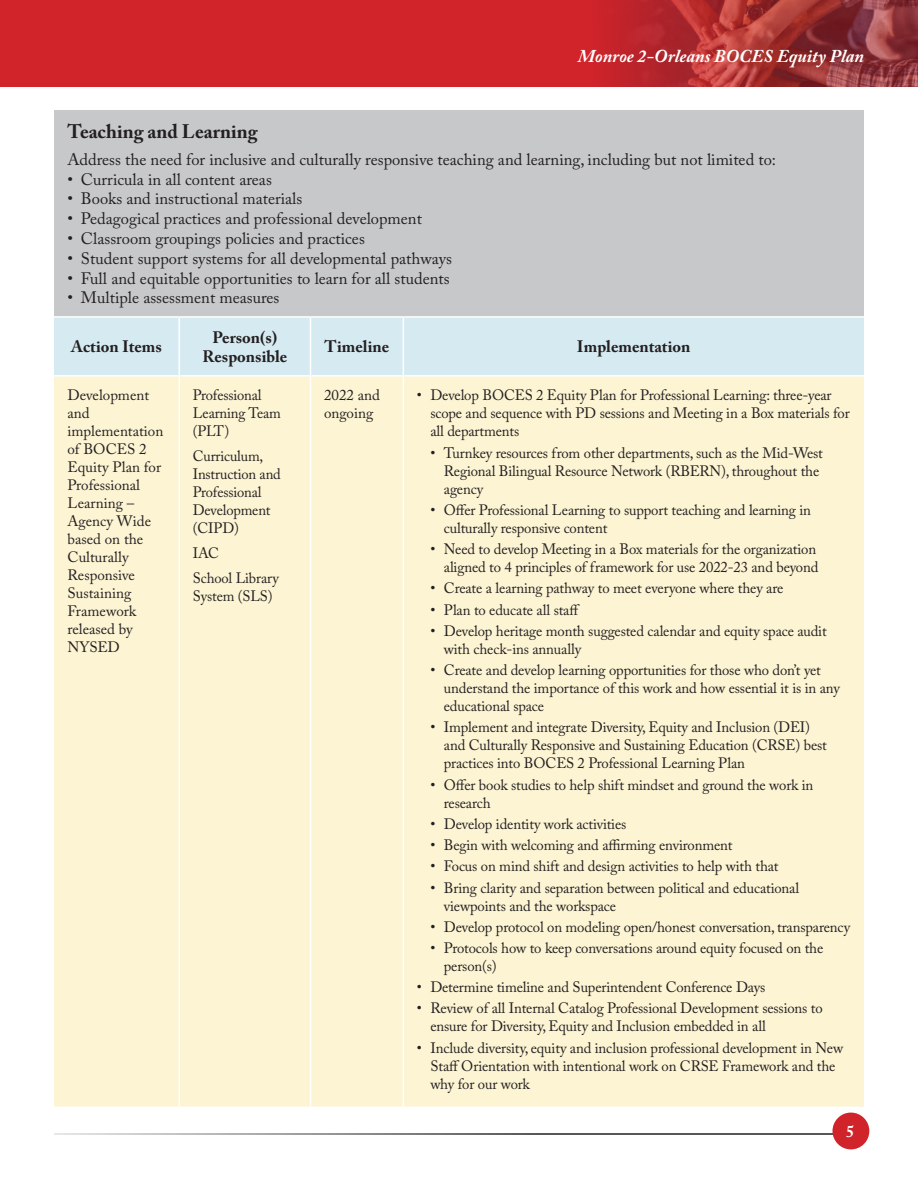
<style>
.page{position:relative;width:918px;height:1188px;background:#fff}
.page>*{position:absolute;margin:0;border:0;box-sizing:border-box;transform-origin:0 0}
.subhead_13{font:700 19.5px "Adobe Caslon Pro";color:#231f20}
.t1{font:italic 700 18px "Adobe Caslon Pro";color:#fff}
.body{font:16.5px "Adobe Caslon Pro";color:#231f20}
.titles{font:700 16.5px/19.8px "Adobe Caslon Pro";color:#231f20;text-align:center}
.t2{font:700 16.5px "Adobe Caslon Pro";color:#fff}
.body_2{font:15px/18px "Adobe Caslon Pro";letter-spacing:-.01em;color:#231f20}
</style>
<div class="page">
<div style="left:0;top:0;width:918px;height:86px;background:#d1232a"></div>
<hr style="left:54px;top:1133px;width:808px;height:2px;background:#231f20">
<div style="left:833px;top:1113px;width:36px;height:36px;background:#d1232a;border-radius:50%"></div>
<img style="left:610px;top:0;width:308px;height:86px">
<div style="left:54px;top:110px;width:810px;height:207px;background:#c7c8ca"></div>
<div style="left:54px;top:318px;width:810px;height:57px;background:#d6eaf2"></div>
<div style="left:54px;top:377px;width:810px;height:730px;background:#fcf4d3"></div>
<hr style="left:54px;top:316px;width:125px;height:2px;background:#fff">
<hr style="left:179px;top:316px;width:131px;height:2px;background:#fff">
<hr style="left:179px;top:318px;width:1px;height:57px;background:#fff">
<hr style="left:310px;top:316px;width:93px;height:2px;background:#fff">
<hr style="left:310px;top:318px;width:1px;height:57px;background:#fff">
<hr style="left:403px;top:316px;width:461px;height:2px;background:#fff">
<hr style="left:403px;top:318px;width:1px;height:57px;background:#fff">
<hr style="left:179px;top:377px;width:1px;height:730px;background:#fff">
<hr style="left:310px;top:377px;width:1px;height:730px;background:#fff">
<hr style="left:403px;top:377px;width:1px;height:730px;background:#fff">
<p class="t1" style="left:578px;top:45px;width:288px">Monroe 2-Orleans BOCES Equity Plan</p>
<p class="subhead_13" style="left:68px;top:120px;width:192px">Teaching and Learning</p>
<p class="body" style="left:68px;top:149px;width:710px">Address the need for inclusive and culturally responsive teaching and learning, including but not limited to:</p>
<p class="body" style="left:68px;top:169px;width:206px">• Curricula in all content areas</p>
<p class="body" style="left:68px;top:189px;width:236px">• Books and instructional materials</p>
<p class="body" style="left:68px;top:209px;width:356px">• Pedagogical practices and professional development</p>
<p class="body" style="left:68px;top:229px;width:299px">• Classroom groupings policies and practices</p>
<p class="body" style="left:68px;top:248px;width:386px">• Student support systems for all developmental pathways</p>
<p class="body" style="left:68px;top:268px;width:384px">• Full and equitable opportunities to learn for all students</p>
<p class="body" style="left:68px;top:288px;width:213px">• Multiple assessment measures</p>
<p class="titles" style="left:71px;top:337px;width:92px">Action Items</p>
<p class="titles" style="left:202px;top:327px;width:86px">Person(s)<br>Responsible</p>
<p class="titles" style="left:325px;top:337px;width:66px">Timeline</p>
<p class="titles" style="left:577px;top:337px;width:115px">Implementation</p>
<p class="body_2" style="left:68px;top:386px;width:97px">Development and implementation of BOCES 2<br>Equity Plan for<br>Professional<br>Learning –<br>Agency Wide based on the<br>Culturally<br>Responsive<br>Sustaining<br>Framework released by<br>NYSED</p>
<p class="body_2" style="left:193px;top:386px;width:90px">Professional<br>Learning Team (PLT)</p>
<p class="body_2" style="left:324px;top:386px;width:58px">2022 and ongoing</p>
<p class="body_2" style="left:430px;top:386px;width:421px;text-indent:-14px">• Develop BOCES 2 Equity Plan for Professional Learning: three-year scope and sequence with PD sessions and Meeting in a Box materials for all departments</p>
<p class="body_2" style="left:444px;top:443px;width:381px;text-indent:-14px">• Turnkey resources from other departments, such as the Mid-West<br>Regional Bilingual Resource Network (RBERN), throughout the agency</p>
<p class="body_2" style="left:444px;top:501px;width:369px;text-indent:-14px">• Offer Professional Learning to support teaching and learning in culturally responsive content</p>
<p class="body_2" style="left:430px;top:540px;width:390px;text-align:right">• Need to develop Meeting in a Box materials for the organization aligned to 4 principles of framework for use 2022-23 and beyond</p>
<p class="body_2" style="left:430px;top:579px;width:354px">• Create a learning pathway to meet everyone where they are</p>
<p class="body_2" style="left:430px;top:600px;width:151px">• Plan to educate all staff</p>
<p class="body_2" style="left:444px;top:622px;width:384px;text-indent:-14px">• Develop heritage month suggested calendar and equity space audit with check-ins annually</p>
<p class="body_2" style="left:444px;top:661px;width:398px;text-indent:-14px">• Create and develop learning opportunities for those who don’t yet understand the importance of this work and how essential it is in any educational space</p>
<p class="body_2" style="left:444px;top:718px;width:385px;text-indent:-14px">• Implement and integrate Diversity, Equity and Inclusion (DEI) and Culturally Responsive and Sustaining Education (CRSE) best practices into BOCES 2 Professional Learning Plan</p>
<p class="body_2" style="left:444px;top:775px;width:371px;text-indent:-14px">• Offer book studies to help shift mindset and ground the work in research</p>
<p class="body_2" style="left:430px;top:815px;width:198px">• Develop identity work activities</p>
<p class="body_2" style="left:430px;top:836px;width:304px">• Begin with welcoming and affirming environment</p>
<p class="body_2" style="left:430px;top:857px;width:350px">• Focus on mind shift and design activities to help with that</p>
<p class="body_2" style="left:444px;top:878px;width:357px;text-indent:-14px">• Bring clarity and separation between political and educational viewpoints and the workspace</p>
<p class="body_2" style="left:430px;top:918px;width:421px">• Develop protocol on modeling open/honest conversation, transparency</p>
<p class="body_2" style="left:444px;top:939px;width:381px;text-indent:-14px">• Protocols how to keep conversations around equity focused on the person(s)</p>
<p class="body_2" style="left:417px;top:978px;width:350px">• Determine timeline and Superintendent Conference Days</p>
<p class="body_2" style="left:430px;top:999px;width:394px;text-indent:-14px">• Review of all Internal Catalog Professional Development sessions to ensure for Diversity, Equity and Inclusion embedded in all</p>
<p class="body_2" style="left:430px;top:1039px;width:414px;text-indent:-14px">• Include diversity, equity and inclusion professional development in New<br>Staff Orientation with intentional work on CRSE Framework and the why for our work</p>
<p class="body_2" style="left:193px;top:447px;width:90px">Curriculum,<br>Instruction and<br>Professional<br>Development (CIPD)</p>
<p class="body_2" style="left:193px;top:544px;width:28px">IAC</p>
<p class="body_2" style="left:193px;top:568px;width:88px">School Library<br>System (SLS)</p>
<p class="t2" style="left:846px;top:1122px;width:10px">5</p>
</div>
